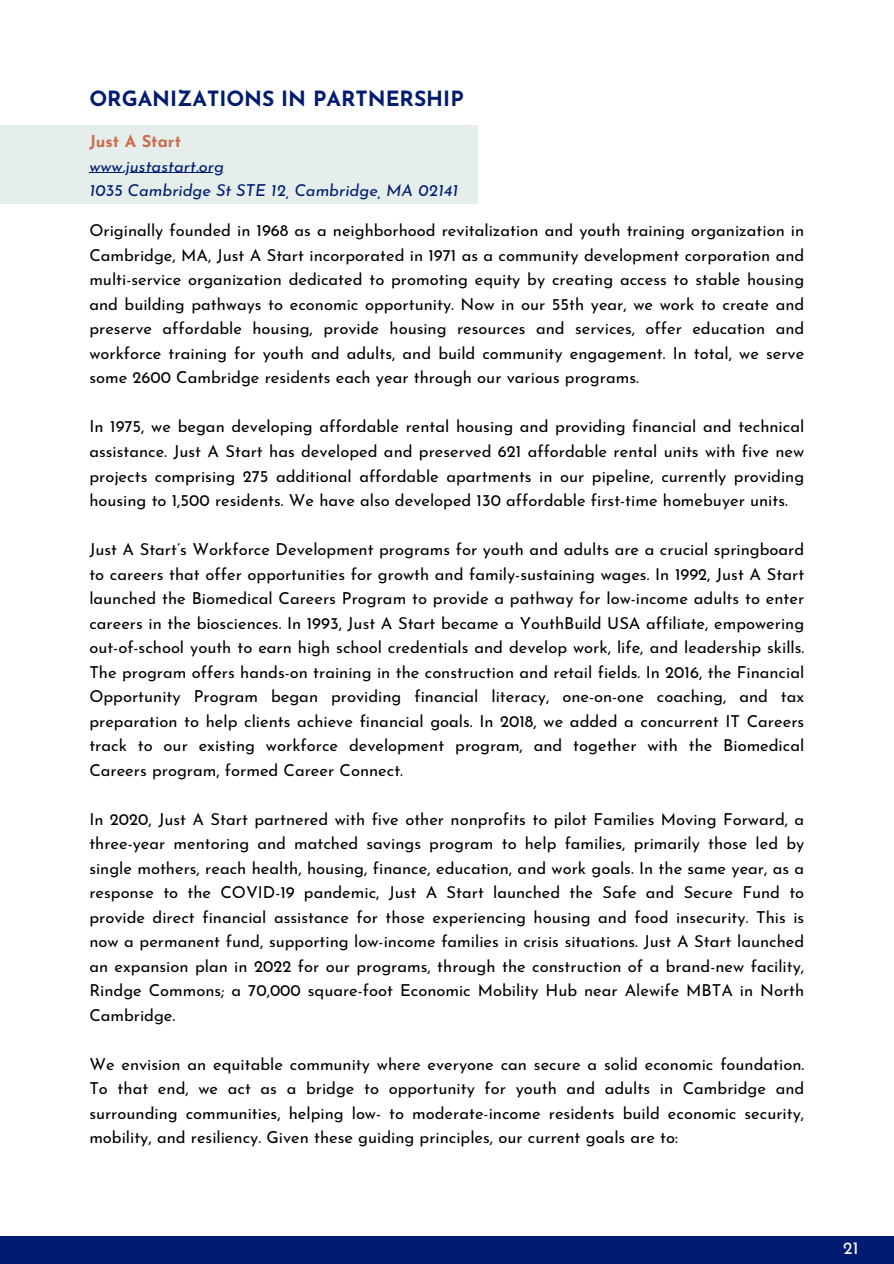
<style>
.page{position:relative;width:894px;height:1264px;background:#fff}
.page>*{position:absolute;margin:0;border:0;box-sizing:border-box;transform-origin:0 0}
.t1{font:700 21px "Josefin Sans";color:#001c71}
.t2{font:17.4px "Josefin Sans";color:#fff}
.t3{font:16.5px/24.5px "Josefin Sans";color:#000;text-align:justify}
.t4{font:italic 16.5px/24.5px "Josefin Sans";color:#001c71}
.t5{font:700 16.5px "Josefin Sans";color:#ca6d4f}
</style>
<div class="page">
<div style="left:0;top:125px;width:477px;height:78px;background:#e5eeea"></div>
<hr style="left:89px;top:172px;width:135px;height:1px;background:#001c71">
<div style="left:0;top:1236px;width:893px;height:27px;background:#001c71"></div>
<p class="t1" style="left:89px;top:91px;width:376px">ORGANIZATIONS IN PARTNERSHIP</p>
<p class="t5" style="left:89px;top:135px;width:93px">Just A Start</p>
<p class="t4" style="left:89px;top:155px;width:370px">www.justastart.org<br>1035 Cambridge St STE 12, Cambridge, MA 02141</p>
<p class="t3" style="left:89px;top:220px;width:716px">Originally founded in 1968 as a neighborhood revitalization and youth training organization in Cambridge, MA, Just A Start incorporated in 1971 as a community development corporation and multi-service organization dedicated to promoting equity by creating access to stable housing and building pathways to economic opportunity. Now in our 55th year, we work to create and preserve affordable housing, provide housing resources and services, offer education and workforce training for youth and adults, and build community engagement. In total, we serve some 2600 Cambridge residents each year through our various programs.</p>
<p class="t3" style="left:89px;top:416px;width:716px">In 1975, we began developing affordable rental housing and providing financial and technical assistance. Just A Start has developed and preserved 621 affordable rental units with five new projects comprising 275 additional affordable apartments in our pipeline, currently providing housing to 1,500 residents. We have also developed 130 affordable first-time homebuyer units.</p>
<p class="t3" style="left:89px;top:538px;width:716px">Just A Start’s Workforce Development programs for youth and adults are a crucial springboard to careers that offer opportunities for growth and family-sustaining wages. In 1992, Just A Start launched the Biomedical Careers Program to provide a pathway for low-income adults to enter careers in the biosciences. In 1993, Just A Start became a YouthBuild USA affiliate, empowering out-of-school youth to earn high school credentials and develop work, life, and leadership skills.<br>The program offers hands-on training in the construction and retail fields. In 2016, the Financial Opportunity Program began providing financial literacy, one-on-one coaching, and tax preparation to help clients achieve financial goals. In 2018, we added a concurrent IT Careers track to our existing workforce development program, and together with the Biomedical Careers program, formed Career Connect.</p>
<p class="t3" style="left:89px;top:808px;width:716px">In 2020, Just A Start partnered with five other nonprofits to pilot Families Moving Forward, a three-year mentoring and matched savings program to help families, primarily those led by single mothers, reach health, housing, finance, education, and work goals. In the same year, as a response to the COVID-19 pandemic, Just A Start launched the Safe and Secure Fund to provide direct financial assistance for those experiencing housing and food insecurity. This is now a permanent fund, supporting low-income families in crisis situations. Just A Start launched an expansion plan in 2022 for our programs, through the construction of a brand-new facility, Rindge Commons; a 70,000 square-foot Economic Mobility Hub near Alewife MBTA in North Cambridge.</p>
<p class="t3" style="left:89px;top:1053px;width:716px">We envision an equitable community where everyone can secure a solid economic foundation.<br>To that end, we act as a bridge to opportunity for youth and adults in Cambridge and surrounding communities, helping low- to moderate-income residents build economic security, mobility, and resiliency. Given these guiding principles, our current goals are to:</p>
<p class="t2" style="left:843px;top:1240px;width:17px">21</p>
</div>
